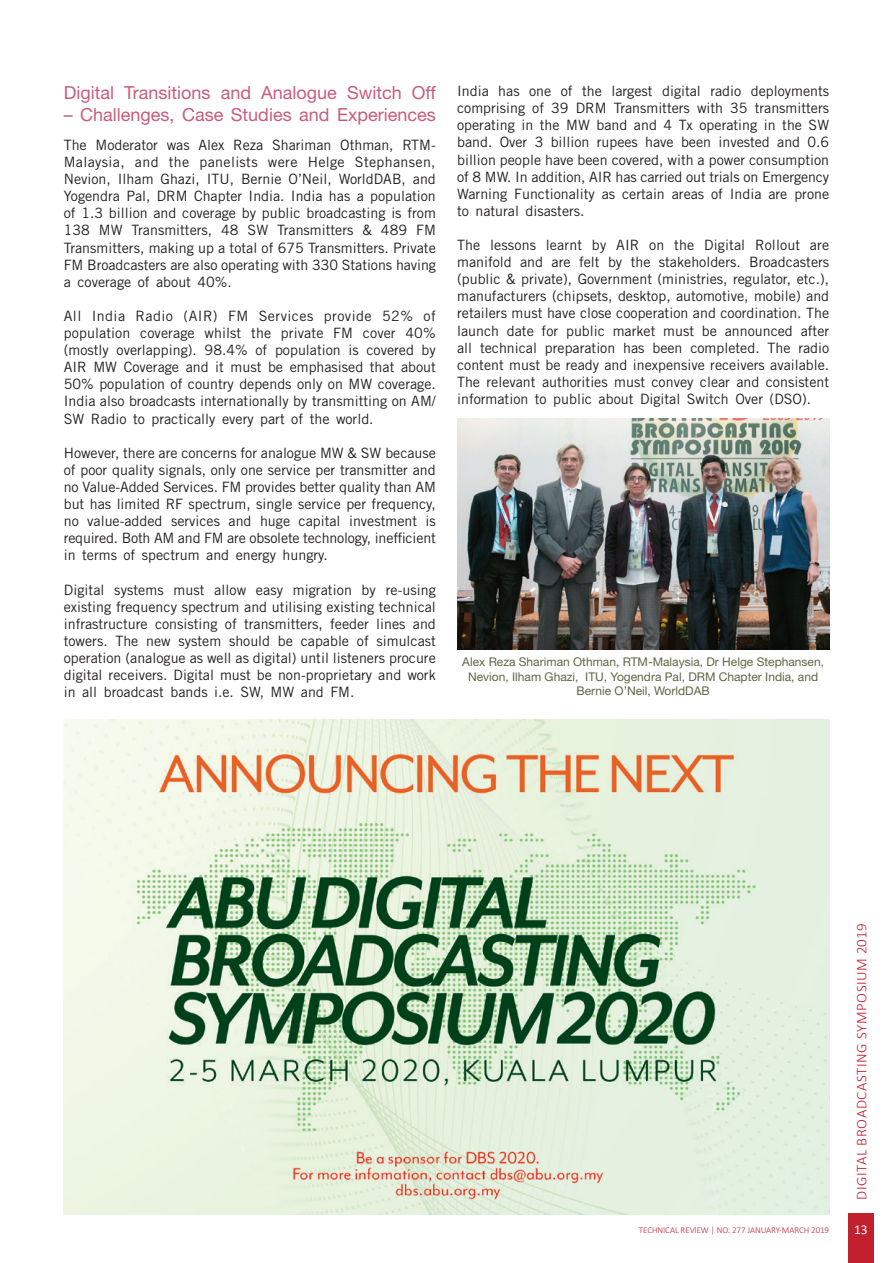
<style>
.page{position:relative;width:893px;height:1263px;background:#fff}
.page>*{position:absolute;margin:0;border:0;box-sizing:border-box;transform-origin:0 0}
.t1{font:18px "Helvetica Neue";color:#c85c79}
.t2{font:300 15px "Calibri";letter-spacing:.04em;color:#c21f2f}
.t3{font:14.25px/17.1px "Trade Gothic";color:#231f20;text-align:justify}
.t4{font:13.5px "Calibri";color:#fff}
.t5{font:12px/14.4px "Helvetica Neue";color:#616544;text-align:center}
.t6{font:300 9px "Calibri";letter-spacing:-.01em;color:#c21f2f}
</style>
<div class="page">
<div style="left:848px;top:1213px;width:26px;height:50px;background:#c21f2f"></div>
<img style="left:457px;top:419px;width:372px;height:230px">
<img style="left:64px;top:719px;width:765px;height:495px">
<p class="t1" style="left:64px;top:82px;width:374px">Digital Transitions and Analogue Switch Off</p>
<p class="t1" style="left:64px;top:104px;width:373px">– Challenges, Case Studies and Experiences</p>
<p class="t3" style="left:64px;top:136px;width:374px">The Moderator was Alex Reza Shariman Othman, RTM-Malaysia, and the panelists were Helge Stephansen, Nevion, Ilham Ghazi, ITU, Bernie O’Neil, WorldDAB, and Yogendra Pal, DRM Chapter India. India has a population of 1.3 billion and coverage by public broadcasting is from 138 MW Transmitters, 48 SW Transmitters &amp; 489 FM Transmitters, making up a total of 675 Transmitters. Private FM Broadcasters are also operating with 330 Stations having a coverage of about 40%.</p>
<p class="t3" style="left:64px;top:307px;width:374px">All India Radio (AIR) FM Services provide 52% of population coverage whilst the private FM cover 40% (mostly overlapping). 98.4% of population is covered by AIR MW Coverage and it must be emphasised that about 50% population of country depends only on MW coverage.<br>India also broadcasts internationally by transmitting on AM/ SW Radio to practically every part of the world.</p>
<p class="t3" style="left:64px;top:444px;width:374px">However, there are concerns for analogue MW &amp; SW because of poor quality signals, only one service per transmitter and no Value-Added Services. FM provides better quality than AM but has limited RF spectrum, single service per frequency, no value-added services and huge capital investment is required. Both AM and FM are obsolete technology, inefficient in terms of spectrum and energy hungry.</p>
<p class="t3" style="left:64px;top:581px;width:374px">Digital systems must allow easy migration by re-using existing frequency spectrum and utilising existing technical infrastructure consisting of transmitters, feeder lines and towers. The new system should be capable of simulcast operation (analogue as well as digital) until listeners procure digital receivers. Digital must be non-proprietary and work in all broadcast bands i.e. SW, MW and FM.</p>
<p class="t3" style="left:457px;top:82px;width:374px">India has one of the largest digital radio deployments comprising of 39 DRM Transmitters with 35 transmitters operating in the MW band and 4 Tx operating in the SW band. Over 3 billion rupees have been invested and 0.6 billion people have been covered, with a power consumption of 8 MW. In addition, AIR has carried out trials on Emergency Warning Functionality as certain areas of India are prone to natural disasters.</p>
<p class="t3" style="left:457px;top:236px;width:374px">The lessons learnt by AIR on the Digital Rollout are manifold and are felt by the stakeholders. Broadcasters (public &amp; private), Government (ministries, regulator, etc.), manufacturers (chipsets, desktop, automotive, mobile) and retailers must have close cooperation and coordination. The launch date for public market must be announced after all technical preparation has been completed. The radio content must be ready and inexpensive receivers available.<br>The relevant authorities must convey clear and consistent information to public about Digital Switch Over (DSO).</p>
<p class="t5" style="left:462px;top:655px;width:363px">Alex Reza Shariman Othman, RTM-Malaysia, Dr Helge Stephansen,<br>Nevion, Ilham Ghazi, ITU, Yogendra Pal, DRM Chapter India, and<br>Bernie O’Neil, WorldDAB</p>
<p class="t2" style="left:855px;top:1200px;width:278px;rotate:-90deg">DIGITAL BROADCASTING SYMPOSIUM 2019</p>
<p class="t6" style="left:639px;top:1226px;width:192px">TECHNICAL REVIEW | NO. 277 JANUARY-MARCH 2019</p>
<p class="t4" style="left:854px;top:1221px;width:15px">13</p>
</div>
